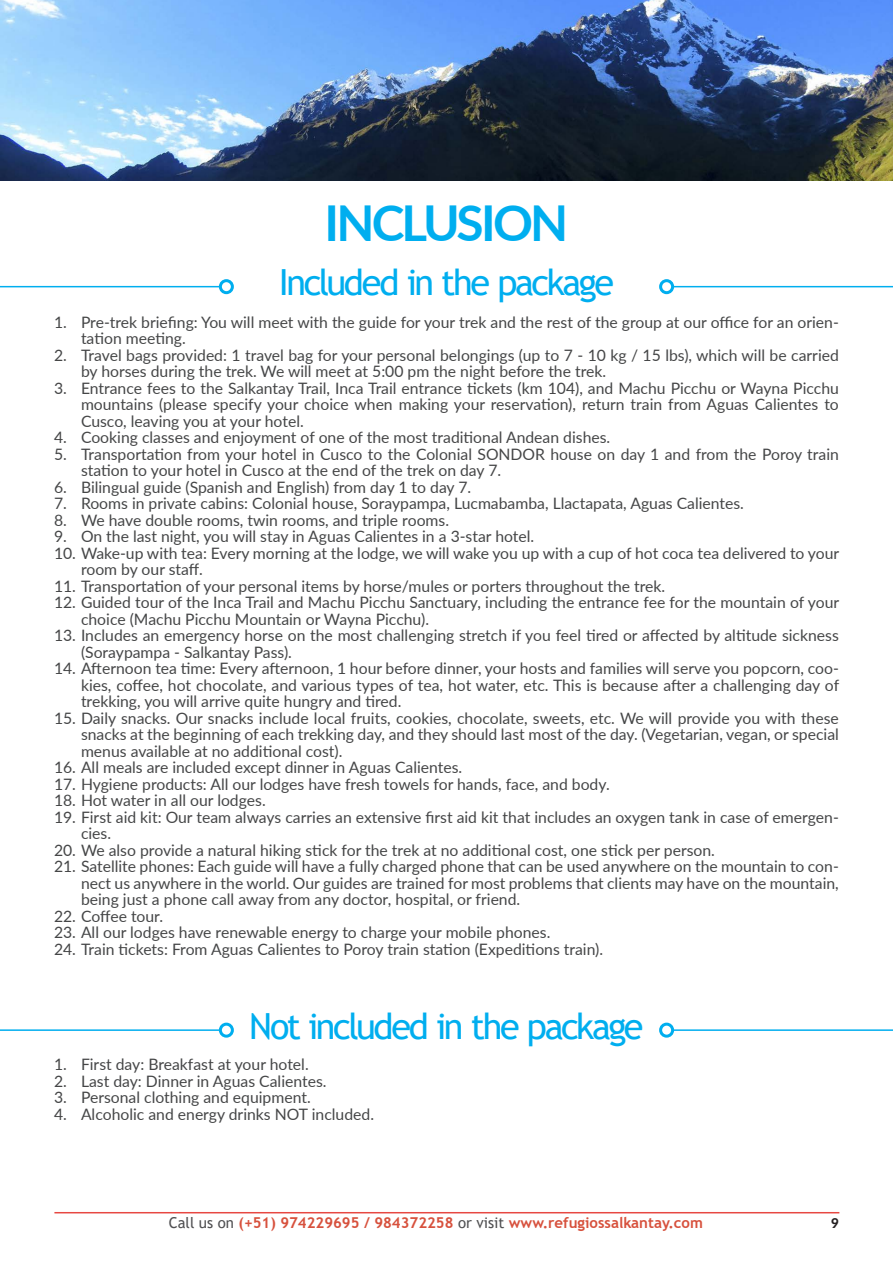
<style>
.page{position:relative;width:893px;height:1263px;background:#fff}
.page>*{position:absolute;margin:0;border:0;box-sizing:border-box;transform-origin:0 0}
.t1{font:700 49.5px "Lato";letter-spacing:-.055em;color:#00aeef}
.t2{font:36px "Trebuchet MS";letter-spacing:-.065em;color:#00aeef}
.t3{font:15.75px/16.5px "Lato";color:#454647}
.t4{font:700 15px "Trebuchet MS";color:#d7513d}
.t5{font:800 13.5px "Lato";color:#231f20}
.s1{font-weight:400;color:#505052}
</style>
<div class="page">
<img style="left:0;top:0;width:893px;height:181px">
<hr style="left:673px;top:286px;width:220px;height:1px;background:#00aeef">
<div style="left:659px;top:279px;width:15px;height:15px;border:3px solid #00aeef;border-radius:50%"></div>
<hr style="left:673px;top:1029px;width:220px;height:2px;background:#00aeef">
<div style="left:659px;top:1023px;width:15px;height:15px;border:3px solid #00aeef;border-radius:50%"></div>
<hr style="left:0;top:286px;width:220px;height:1px;background:#00aeef">
<div style="left:219px;top:279px;width:15px;height:15px;border:3px solid #00aeef;border-radius:50%"></div>
<hr style="left:0;top:1029px;width:220px;height:2px;background:#00aeef">
<div style="left:219px;top:1023px;width:15px;height:15px;border:3px solid #00aeef;border-radius:50%"></div>
<hr style="left:54px;top:1212px;width:785px;height:1px;background:#e74842">
<p class="t1" style="left:325px;top:187px;width:245px">INCLUSION</p>
<p class="t2" style="left:279px;top:260px;width:337px">Included in the package</p>
<p class="t3" style="left:81px;top:313px;width:759px;text-indent:-27px">1. Pre-trek briefing: You will meet with the guide for your trek and the rest of the group at our office for an orien&shy;tation meeting.</p>
<p class="t3" style="left:81px;top:346px;width:759px;text-indent:-27px">2. Travel bags provided: 1 travel bag for your personal belongings (up to 7 - 10 kg / 15 lbs), which will be carried by horses during the trek. We will meet at 5:00 pm the night before the trek.</p>
<p class="t3" style="left:81px;top:379px;width:759px;text-align:justify;text-indent:-27px">3. Entrance fees to the Salkantay Trail, Inca Trail entrance tickets (km 104), and Machu Picchu or Wayna Picchu mountains (please specify your choice when making your reservation), return train from Aguas Calientes to Cusco, leaving you at your hotel.</p>
<p class="t3" style="left:54px;top:429px;width:558px">4. Cooking classes and enjoyment of one of the most traditional Andean dishes.</p>
<p class="t3" style="left:81px;top:445px;width:759px;text-indent:-27px">5. Transportation from your hotel in Cusco to the Colonial SONDOR house on day 1 and from the Poroy train station to your hotel in Cusco at the end of the trek on day 7.</p>
<p class="t3" style="left:54px;top:478px;width:419px">6. Bilingual guide (Spanish and English) from day 1 to day 7.</p>
<p class="t3" style="left:54px;top:495px;width:691px">7. Rooms in private cabins: Colonial house, Soraypampa, Lucmabamba, Llactapata, Aguas Calientes.</p>
<p class="t3" style="left:54px;top:511px;width:397px">8. We have double rooms, twin rooms, and triple rooms.</p>
<p class="t3" style="left:54px;top:528px;width:482px">9. On the last night, you will stay in Aguas Calientes in a 3-star hotel.</p>
<p class="t3" style="left:81px;top:544px;width:760px;text-indent:-27px">10. Wake-up with tea: Every morning at the lodge, we will wake you up with a cup of hot coca tea delivered to your room by our staff.</p>
<p class="t3" style="left:54px;top:577px;width:613px">11. Transportation of your personal items by horse/mules or porters throughout the trek.</p>
<p class="t3" style="left:81px;top:594px;width:760px;text-indent:-27px">12. Guided tour of the Inca Trail and Machu Picchu Sanctuary, including the entrance fee for the mountain of your choice (Machu Picchu Mountain or Wayna Picchu).</p>
<p class="t3" style="left:81px;top:627px;width:759px;text-indent:-27px">13. Includes an emergency horse on the most challenging stretch if you feel tired or affected by altitude sickness (Soraypampa - Salkantay Pass).</p>
<p class="t3" style="left:81px;top:660px;width:760px;text-align:justify;text-indent:-27px">14. Afternoon tea time: Every afternoon, 1 hour before dinner, your hosts and families will serve you popcorn, coo&shy;kies, coffee, hot chocolate, and various types of tea, hot water, etc. This is because after a challenging day of trekking, you will arrive quite hungry and tired.</p>
<p class="t3" style="left:81px;top:709px;width:759px;text-align:justify;text-indent:-27px">15. Daily snacks. Our snacks include local fruits, cookies, chocolate, sweets, etc. We will provide you with these snacks at the beginning of each trekking day, and they should last most of the day. (Vegetarian, vegan, or special menus available at no additional cost).</p>
<p class="t3" style="left:54px;top:759px;width:410px">16. All meals are included except dinner in Aguas Calientes.</p>
<p class="t3" style="left:54px;top:775px;width:557px">17. Hygiene products: All our lodges have fresh towels for hands, face, and body.</p>
<p class="t3" style="left:54px;top:792px;width:213px">18. Hot water in all our lodges.</p>
<p class="t3" style="left:81px;top:808px;width:759px;text-indent:-27px">19. First aid kit: Our team always carries an extensive first aid kit that includes an oxygen tank in case of emergen&shy;cies.</p>
<p class="t3" style="left:54px;top:841px;width:662px">20. We also provide a natural hiking stick for the trek at no additional cost, one stick per person.</p>
<p class="t3" style="left:81px;top:858px;width:759px;text-align:justify;text-indent:-27px">21. Satellite phones: Each guide will have a fully charged phone that can be used anywhere on the mountain to con&shy;nect us anywhere in the world. Our guides are trained for most problems that clients may have on the mountain, being just a phone call away from any doctor, hospital, or friend.</p>
<p class="t3" style="left:54px;top:907px;width:111px">22. Coffee tour.</p>
<p class="t3" style="left:54px;top:924px;width:498px">23. All our lodges have renewable energy to charge your mobile phones.</p>
<p class="t3" style="left:54px;top:940px;width:551px">24. Train tickets: From Aguas Calientes to Poroy train station (Expeditions train).</p>
<p class="t2" style="left:249px;top:1003px;width:396px">Not included in the package</p>
<p class="t3" style="left:54px;top:1055px;width:256px">1. First day: Breakfast at your hotel.</p>
<p class="t3" style="left:54px;top:1072px;width:274px">2. Last day: Dinner in Aguas Calientes.</p>
<p class="t3" style="left:54px;top:1088px;width:258px">3. Personal clothing and equipment.</p>
<p class="t3" style="left:54px;top:1105px;width:322px">4. Alcoholic and energy drinks NOT included.</p>
<p class="t4" style="left:169px;top:1213px;width:536px"><span class="s1">Call us on</span> (+51) 974229695 / 984372258 <span class="s1">or visit</span> www.refugiossalkantay.com</p>
<p class="t5" style="left:831px;top:1213px;width:9px">9</p>
</div>
